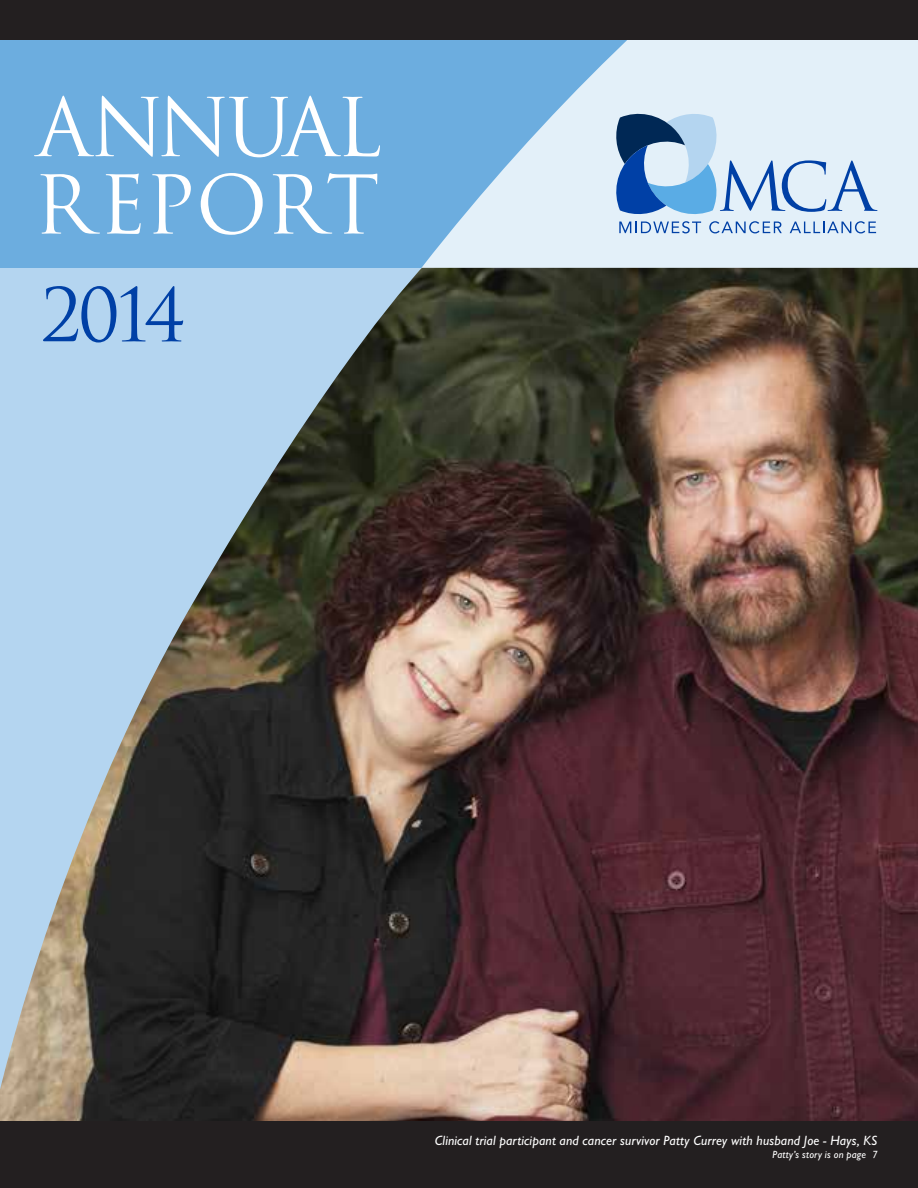
<style>
.page{position:relative;width:918px;height:1188px;background:#fff}
.page>*{position:absolute;margin:0;border:0;box-sizing:border-box;transform-origin:0 0}
.t1{font:78.75px/77.4px "Trajan Pro";letter-spacing:-.025em;color:#fff}
.t2{font:72px "Trajan Pro";color:#0040a6}
.t3{font:italic 13.5px "Gill Sans Std";letter-spacing:.01em;color:#fff}
.t4{font:italic 10.5px "Gill Sans Std";letter-spacing:.02em;color:#fff}
</style>
<div class="page">
<svg style="left:0;top:40px;width:918px;height:228px;background:#93c3e7"></svg>
<img style="left:0;top:268px;width:918px;height:853px">
<div style="left:0;top:0;width:918px;height:40px;background:#231f20"></div>
<div style="left:0;top:1121px;width:918px;height:67px;background:#231f20"></div>
<svg style="left:616px;top:114px;width:261px;height:119px;background:#aac5e1"></svg>
<h1 class="t1" style="left:33px;top:88px;width:350px">ANNUAL<br>REPORT</h1>
<h2 class="t2" style="left:40px;top:269px;width:147px">2014</h2>
<p class="t3" style="left:435px;top:1133px;width:444px">Clinical trial participant and cancer survivor Patty Currey with husband Joe - Hays, KS</p>
<p class="t4" style="left:773px;top:1148px;width:106px">Patty’s story is on page 7</p>
</div>
